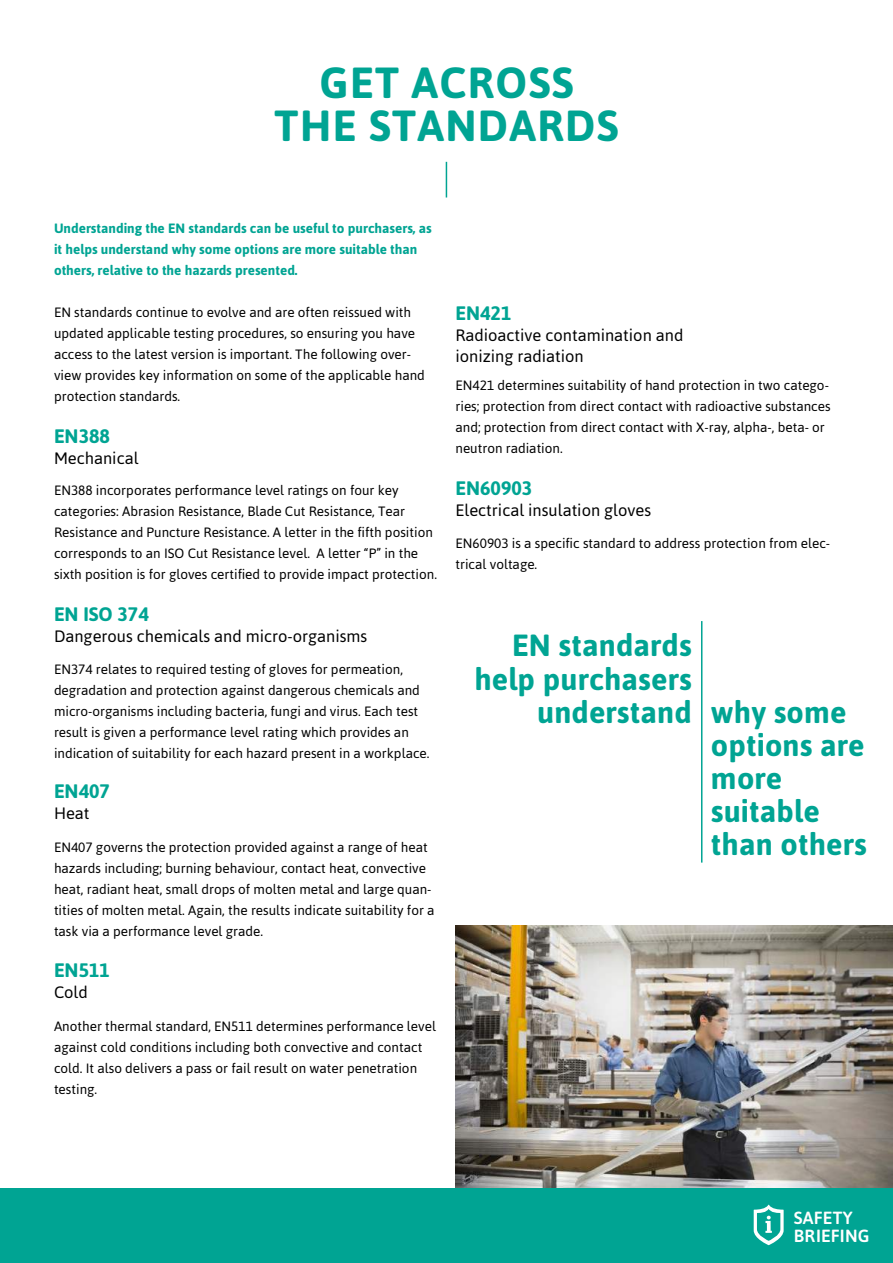
<style>
.page{position:relative;width:893px;height:1263px;background:#fff}
.page>*{position:absolute;margin:0;border:0;box-sizing:border-box;transform-origin:0 0}
.t1{font:700 43.5px/43.5px "Asap";letter-spacing:.03em;color:#00a493;text-align:center}
.t2{font:700 30.6px "Asap";letter-spacing:.005em;color:#00a493}
.t3{font:700 19.5px "Asap";color:#00a493}
.t4{font:500 17.55px/17.5px "Asap";letter-spacing:.01em;color:#fff}
.t5{font:16.5px/21px "Asap";color:#000}
.t6{font:13.5px/21px "Asap";color:#000}
.t7{font:700 13.5px/21px "Asap";color:#00a493}
</style>
<div class="page">
<hr style="left:446px;top:162px;width:1px;height:35px;background:#00a493">
<hr style="left:701px;top:621px;width:1px;height:241px;background:#00a493">
<img style="left:455px;top:926px;width:438px;height:262px">
<div style="left:0;top:1188px;width:893px;height:75px;background:#00a493"></div>
<svg style="left:754px;top:1205px;width:30px;height:40px"></svg>
<h1 class="t1" style="left:274px;top:59px;width:346px">GET ACROSS<br>THE STANDARDS</h1>
<p class="t7" style="left:54px;top:217px;width:379px">Understanding the EN standards can be useful to purchasers, as it helps understand why some options are more suitable than others, relative to the hazards presented.</p>
<p class="t6" style="left:54px;top:301px;width:372px">EN standards continue to evolve and are often reissued with updated applicable testing procedures, so ensuring you have access to the latest version is important. The following over&shy;view provides key information on some of the applicable hand protection standards.</p>
<h3 class="t3" style="left:54px;top:423px;width:57px">EN388</h3>
<p class="t5" style="left:54px;top:447px;width:86px">Mechanical</p>
<p class="t6" style="left:54px;top:479px;width:384px">EN388 incorporates performance level ratings on four key categories: Abrasion Resistance, Blade Cut Resistance, Tear Resistance and Puncture Resistance. A letter in the fifth position corresponds to an ISO Cut Resistance level. A letter “P” in the sixth position is for gloves certified to provide impact protection.</p>
<h3 class="t3" style="left:54px;top:601px;width:96px">EN ISO 374</h3>
<p class="t5" style="left:54px;top:625px;width:315px">Dangerous chemicals and micro-organisms</p>
<p class="t6" style="left:54px;top:658px;width:377px">EN374 relates to required testing of gloves for permeation, degradation and protection against dangerous chemicals and micro-organisms including bacteria, fungi and virus. Each test result is given a performance level rating which provides an indication of suitability for each hazard present in a workplace.</p>
<h3 class="t3" style="left:54px;top:778px;width:57px">EN407</h3>
<p class="t5" style="left:54px;top:802px;width:37px">Heat</p>
<p class="t6" style="left:54px;top:836px;width:382px">EN407 governs the protection provided against a range of heat hazards including; burning behaviour, contact heat, convective heat, radiant heat, small drops of molten metal and large quan&shy;tities of molten metal. Again, the results indicate suitability for a task via a performance level grade.</p>
<h3 class="t3" style="left:54px;top:957px;width:57px">EN511</h3>
<p class="t5" style="left:54px;top:981px;width:35px">Cold</p>
<p class="t6" style="left:54px;top:1015px;width:384px">Another thermal standard, EN511 determines performance level against cold conditions including both convective and contact cold. It also delivers a pass or fail result on water penetration testing.</p>
<h3 class="t3" style="left:455px;top:300px;width:57px">EN421</h3>
<p class="t5" style="left:455px;top:324px;width:229px">Radioactive contamination and ionizing radiation</p>
<p class="t6" style="left:455px;top:374px;width:377px">EN421 determines suitability of hand protection in two catego&shy;ries; protection from direct contact with radioactive substances and; protection from direct contact with X-ray, alpha-, beta- or neutron radiation.</p>
<h3 class="t3" style="left:455px;top:475px;width:78px">EN60903</h3>
<p class="t5" style="left:455px;top:499px;width:197px">Electrical insulation gloves</p>
<p class="t6" style="left:455px;top:532px;width:376px">EN60903 is a specific standard to address protection from elec&shy;trical voltage.</p>
<h2 class="t2" style="left:512px;top:625px;width:181px">EN standards</h2>
<h2 class="t2" style="left:474px;top:658px;width:219px">help purchasers</h2>
<h2 class="t2" style="left:537px;top:691px;width:311px">understand why some</h2>
<h2 class="t2" style="left:711px;top:724px;width:155px">options are</h2>
<h2 class="t2" style="left:711px;top:757px;width:73px">more</h2>
<h2 class="t2" style="left:711px;top:791px;width:110px">suitable</h2>
<h2 class="t2" style="left:711px;top:824px;width:157px">than others</h2>
<p class="t4" style="left:794px;top:1208px;width:77px">SAFETY<br>BRIEFING</p>
</div>
